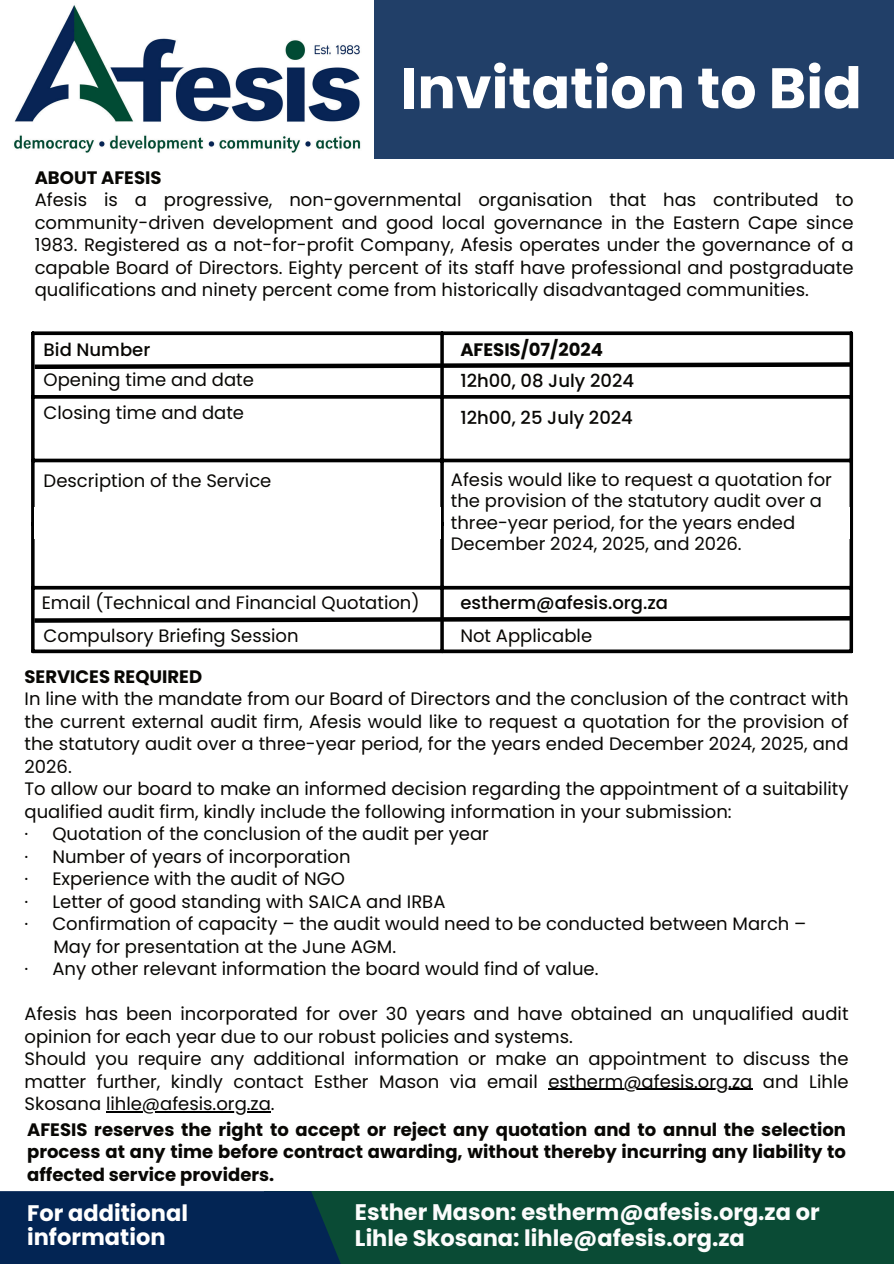
<style>
.page{position:relative;width:894px;height:1264px;background:#fff}
.page>*{position:absolute;margin:0;border:0;box-sizing:border-box;transform-origin:0 0}
.t1{font:700 57px "Poppins";color:#fff}
.t2{font:700 22.5px/25.8px "Poppins";color:#fcfcfc}
.t3{font:700 22.5px/24.8px "Poppins";color:#fff}
.t4{font:18px/22.5px "Poppins";color:#080704}
.t5{font:700 18px/22.5px "Poppins";color:#080704;text-align:justify}
.t6{font:500 18px/37.3px "Poppins";color:#080704}
</style>
<div class="page">
<div style="left:264px;top:1191px;width:629px;height:72px;background:#0a4b35"></div>
<div style="left:0;top:1191px;width:340px;height:72px;background:#032554"></div>
<div style="left:0;top:0;width:893px;height:159px;background:#213f68"></div>
<svg style="left:35px;top:613px;width:819px;height:12px"></svg>
<svg style="left:35px;top:360px;width:819px;height:11px"></svg>
<svg style="left:33px;top:331px;width:818px;height:4px;background:#191919"></svg>
<hr style="left:33px;top:395px;width:818px;height:3px;background:#000">
<svg style="left:35px;top:458px;width:814px;height:4px;background:#292929"></svg>
<hr style="left:33px;top:586px;width:818px;height:3px;background:#000">
<svg style="left:33px;top:649px;width:818px;height:4px;background:#202020"></svg>
<hr style="left:849px;top:333px;width:3px;height:318px;background:#000">
<svg style="left:440px;top:333px;width:4px;height:318px"></svg>
<svg style="left:31px;top:333px;width:4px;height:318px"></svg>
<img style="left:0;top:0;width:373px;height:159px">
<hr style="left:548px;top:1088px;width:204px;height:1px;background:#000">
<hr style="left:106px;top:1111px;width:165px;height:1px;background:#000">
<h1 class="t1" style="left:400px;top:55px;width:462px">Invitation to Bid</h1>
<p class="t5" style="left:35px;top:166px;width:128px">ABOUT AFESIS</p>
<p class="t4" style="left:35px;top:189px;width:820px;text-align:justify">Afesis is a progressive, non-governmental organisation that has contributed to community-driven development and good local governance in the Eastern Cape since 1983. Registered as a not-for-profit Company, Afesis operates under the governance of a capable Board of Directors. Eighty percent of its staff have professional and postgraduate qualifications and ninety percent come from historically disadvantaged communities.</p>
<p class="t6" style="left:44px;top:330px;width:108px">Bid Number</p>
<p class="t5" style="left:460px;top:338px;width:144px">AFESIS/07/2024</p>
<p class="t4" style="left:44px;top:368px;width:212px">Opening time and date</p>
<p class="t6" style="left:460px;top:362px;width:175px">12h00, 08 July 2024<br>12h00, 25 July 2024</p>
<p class="t4" style="left:44px;top:402px;width:202px">Closing time and date</p>
<p class="t4" style="left:44px;top:469px;width:229px">Description of the Service</p>
<p class="t4" style="left:450px;top:469px;width:382px;line-height:21.3px">Afesis would like to request a quotation for the provision of the statutory audit over a three-year period, for the years ended December 2024, 2025, and 2026.</p>
<p class="t4" style="left:42px;top:591px;width:379px">Email (Technical and Financial Quotation)</p>
<p class="t6" style="left:460px;top:584px;width:209px">estherm@afesis.org.za</p>
<p class="t4" style="left:44px;top:624px;width:256px">Compulsory Briefing Session</p>
<p class="t4" style="left:460px;top:624px;width:133px">Not Applicable</p>
<p class="t5" style="left:25px;top:665px;width:179px">SERVICES REQUIRED</p>
<p class="t4" style="left:25px;top:687px;width:825px">In line with the mandate from our Board of Directors and the conclusion of the contract with</p>
<p class="t4" style="left:25px;top:710px;width:825px">the current external audit firm, Afesis would like to request a quotation for the provision of</p>
<p class="t4" style="left:25px;top:732px;width:825px">the statutory audit over a three-year period, for the years ended December 2024, 2025, and</p>
<p class="t4" style="left:25px;top:755px;width:49px">2026.</p>
<p class="t4" style="left:25px;top:777px;width:825px">To allow our board to make an informed decision regarding the appointment of a suitability</p>
<p class="t4" style="left:25px;top:800px;width:708px">qualified audit firm, kindly include the following information in your submission:</p>
<p class="t4" style="left:25px;top:822px;width:465px">· Quotation of the conclusion of the audit per year</p>
<p class="t4" style="left:25px;top:845px;width:327px">· Number of years of incorporation</p>
<p class="t4" style="left:25px;top:867px;width:322px">· Experience with the audit of NGO</p>
<p class="t4" style="left:25px;top:890px;width:422px">· Letter of good standing with SAICA and IRBA</p>
<p class="t4" style="left:25px;top:912px;width:783px">· Confirmation of capacity – the audit would need to be conducted between March –</p>
<p class="t4" style="left:53px;top:935px;width:344px">May for presentation at the June AGM.</p>
<p class="t4" style="left:25px;top:957px;width:575px">· Any other relevant information the board would find of value.</p>
<p class="t4" style="left:25px;top:1002px;width:825px">Afesis has been incorporated for over 30 years and have obtained an unqualified audit opinion for each year due to our robust policies and systems.<br>Should you require any additional information or make an appointment to discuss the matter further, kindly contact Esther Mason via email estherm@afesis.org.za and Lihle Skosana lihle@afesis.org.za.</p>
<p class="t5" style="left:27px;top:1118px;width:820px">AFESIS reserves the right to accept or reject any quotation and to annul the selection process at any time before contract awarding, without thereby incurring any liability to affected service providers.</p>
<p class="t3" style="left:27px;top:1200px;width:162px">For additional information</p>
<p class="t2" style="left:355px;top:1199px;width:466px">Esther Mason: estherm@afesis.org.za or<br>Lihle Skosana: lihle@afesis.org.za</p>
</div>
